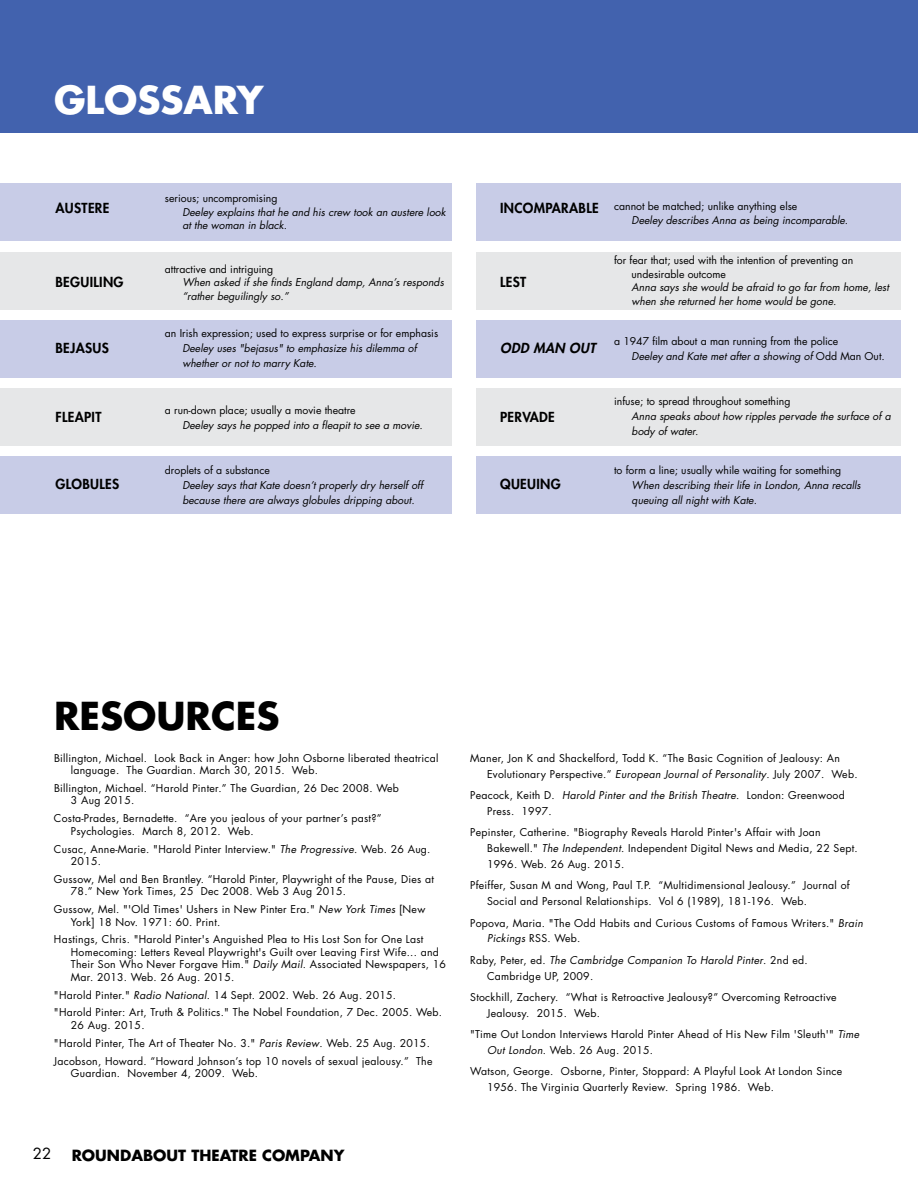
<style>
.page{position:relative;width:918px;height:1188px;background:#fff}
.page>*{position:absolute;margin:0;border:0;box-sizing:border-box;transform-origin:0 0}
.t1{font:700 37.5px "Futura Std";color:#000}
.t2{font:700 37.5px "Futura Std";color:#fff}
.t3{font:700 15px "Futura Std";color:#000}
.t4{font:15px "Futura Std";color:#000}
.t5{font:800 13.5px "Futura Std";letter-spacing:.025em;color:#000}
.t6{font:italic 800 13.5px "Futura Std";color:#000}
.t7{font:10.5px/15.9px "Futura Std";letter-spacing:.025em;color:#000}
.t8{font:italic 10.5px/15px "Futura Std";color:#000}
.t9{font:10.5px/13.5px "Futura Std";color:#000}
.s1{font-style:italic}
</style>
<div class="page">
<div style="left:0;top:0;width:918px;height:133px;background:#4262ae"></div>
<hr style="left:370px;top:0;width:54px;height:1px;background:#000">
<hr style="left:370px;top:1187px;width:54px;height:1px;background:#000">
<div style="left:0;top:184px;width:451px;height:57px;background:#c8cce7"></div>
<div style="left:476px;top:184px;width:425px;height:57px;background:#c8cce7"></div>
<div style="left:0;top:320px;width:451px;height:57px;background:#c8cce7"></div>
<div style="left:476px;top:320px;width:425px;height:57px;background:#c8cce7"></div>
<div style="left:0;top:456px;width:451px;height:58px;background:#c8cce7"></div>
<div style="left:476px;top:456px;width:425px;height:58px;background:#c8cce7"></div>
<div style="left:0;top:252px;width:451px;height:57px;background:#e6e7e8"></div>
<div style="left:476px;top:252px;width:425px;height:57px;background:#e6e7e8"></div>
<div style="left:0;top:388px;width:451px;height:58px;background:#e6e7e8"></div>
<div style="left:476px;top:388px;width:425px;height:58px;background:#e6e7e8"></div>
<h1 class="t2" style="left:54px;top:75px;width:211px">GLOSSARY</h1>
<p class="t5" style="left:55px;top:200px;width:55px">AUSTERE</p>
<p class="t5" style="left:55px;top:273px;width:70px">BEGUILING</p>
<p class="t5" style="left:55px;top:339px;width:55px">BEJASUS</p>
<p class="t5" style="left:55px;top:408px;width:48px">FLEAPIT</p>
<p class="t5" style="left:55px;top:476px;width:65px">GLOBULES</p>
<p class="t9" style="left:165px;top:192px;width:114px">serious; uncompromising</p>
<p class="t8" style="left:182px;top:205px;width:265px;line-height:13.5px">Deeley explains that he and his crew took an austere look at the woman in black.</p>
<p class="t9" style="left:165px;top:262px;width:110px">attractive and intriguing</p>
<p class="t8" style="left:182px;top:276px;width:263px;line-height:13.5px">When asked if she finds England damp, Anna’s responds “rather beguilingly so.”</p>
<p class="t9" style="left:165px;top:327px;width:275px">an Irish expression; used to express surprise or for emphasis</p>
<p class="t8" style="left:182px;top:341px;width:236px">Deeley uses "bejasus" to emphasize his dilemma of whether or not to marry Kate.</p>
<p class="t9" style="left:165px;top:404px;width:192px">a run-down place; usually a movie theatre</p>
<p class="t8" style="left:182px;top:418px;width:242px">Deeley says he popped into a fleapit to see a movie.</p>
<p class="t9" style="left:165px;top:464px;width:106px">droplets of a substance</p>
<p class="t8" style="left:182px;top:478px;width:242px">Deeley says that Kate doesn’t properly dry herself off because there are always globules dripping about.</p>
<p class="t5" style="left:500px;top:200px;width:100px">INCOMPARABLE</p>
<p class="t5" style="left:500px;top:273px;width:28px">LEST</p>
<p class="t6" style="left:500px;top:339px;width:100px">ODD MAN OUT</p>
<p class="t5" style="left:500px;top:408px;width:56px">PERVADE</p>
<p class="t5" style="left:500px;top:476px;width:62px">QUEUING</p>
<p class="t9" style="left:614px;top:200px;width:185px">cannot be matched; unlike anything else</p>
<p class="t8" style="left:632px;top:212px;width:218px">Deeley describes Anna as being incomparable.</p>
<p class="t9" style="left:632px;top:254px;width:223px;text-indent:-18px">for fear that; used with the intention of preventing an undesirable outcome</p>
<p class="t8" style="left:632px;top:281px;width:259px;line-height:13.5px">Anna says she would be afraid to go far from home, lest when she returned her home would be gone.</p>
<p class="t9" style="left:632px;top:334px;width:255px;line-height:15px;text-indent:-18px">a 1947 film about a man running from the police<br><span class="s1">Deeley and Kate met after a showing of</span> Odd Man Out<span class="s1">.</span></p>
<p class="t9" style="left:614px;top:395px;width:178px">infuse; to spread throughout something</p>
<p class="t8" style="left:632px;top:409px;width:261px">Anna speaks about how ripples pervade the surface of a body of water.</p>
<p class="t9" style="left:614px;top:464px;width:229px">to form a line; usually while waiting for something</p>
<p class="t8" style="left:632px;top:478px;width:231px">When describing their life in London, Anna recalls queuing all night with Kate.</p>
<h1 class="t1" style="left:54px;top:691px;width:227px">RESOURCES</h1>
<p class="t7" style="left:71px;top:752px;width:369px;line-height:12.5px;text-indent:-17px">Billington, Michael. Look Back in Anger: how John Osborne liberated theatrical language. The Guardian. March 30, 2015. Web.</p>
<p class="t7" style="left:71px;top:782px;width:330px;line-height:12.5px;text-indent:-17px">Billington, Michael. “Harold Pinter.” The Guardian, 26 Dec 2008. Web<br>3 Aug 2015.</p>
<p class="t7" style="left:71px;top:812px;width:312px;line-height:12.5px;text-indent:-17px">Costa-Prades, Bernadette. “Are you jealous of your partner’s past?”<br>Psychologies. March 8, 2012. Web.</p>
<p class="t7" style="left:71px;top:843px;width:361px;line-height:12.5px;text-indent:-17px">Cusac, Anne-Marie. "Harold Pinter Interview." <span class="s1">The Progressive</span>. Web. 26 Aug.<br>2015.</p>
<p class="t7" style="left:71px;top:873px;width:365px;line-height:12.5px;text-indent:-17px">Gussow, Mel and Ben Brantley. “Harold Pinter, Playwright of the Pause, Dies at<br>78.” New York Times, 25 Dec 2008. Web 3 Aug 2015.</p>
<p class="t7" style="left:71px;top:903px;width:356px;line-height:12.5px;text-indent:-17px">Gussow, Mel. "'Old Times' Ushers in New Pinter Era." <span class="s1">New York Times</span> [New<br>York] 18 Nov. 1971: 60. Print.</p>
<p class="t7" style="left:71px;top:933px;width:377px;line-height:12.5px;text-indent:-17px">Hastings, Chris. "Harold Pinter's Anguished Plea to His Lost Son for One Last Homecoming: Letters Reveal Playwright's Guilt over Leaving First Wife... and Their Son Who Never Forgave Him." <span class="s1">Daily Mail</span>. Associated Newspapers, 16<br>Mar. 2013. Web. 26 Aug. 2015.</p>
<p class="t7" style="left:54px;top:986px;width:390px;line-height:17.9px">"Harold Pinter." <span class="s1">Radio National</span>. 14 Sept. 2002. Web. 26 Aug. 2015.<br>"Harold Pinter: Art, Truth &amp; Politics." The Nobel Foundation, 7 Dec. 2005. Web.</p>
<p class="t7" style="left:54px;top:1016px;width:380px;line-height:17.9px;text-indent:17px">26 Aug. 2015.<br>"Harold Pinter, The Art of Theater No. 3." <span class="s1">Paris Review</span>. Web. 25 Aug. 2015.<br>Jacobson, Howard. “Howard Johnson’s top 10 novels of sexual jealousy.” The</p>
<p class="t7" style="left:71px;top:1065px;width:189px">Guardian. November 4, 2009. Web.</p>
<h2 class="t4" style="left:33px;top:1144px;width:20px">22</h2>
<h2 class="t3" style="left:72px;top:1145px;width:274px">ROUNDABOUT THEATRE COMPANY</h2>
<p class="t7" style="left:487px;top:750px;width:372px;text-indent:-17px">Maner, Jon K and Shackelford, Todd K. “The Basic Cognition of Jealousy: An<br>Evolutionary Perspective.” <span class="s1">European Journal of Personality</span>. July 2007. Web.</p>
<p class="t7" style="left:487px;top:787px;width:359px;text-indent:-17px">Peacock, Keith D. <span class="s1">Harold Pinter and the British Theatre</span>. London: Greenwood<br>Press. 1997.</p>
<p class="t7" style="left:487px;top:824px;width:372px;text-indent:-17px">Pepinster, Catherine. "Biography Reveals Harold Pinter's Affair with Joan<br>Bakewell." <span class="s1">The Independent</span>. Independent Digital News and Media, 22 Sept.<br>1996. Web. 26 Aug. 2015.</p>
<p class="t7" style="left:487px;top:878px;width:364px;text-indent:-17px">Pfeiffer, Susan M and Wong, Paul T.P. “Multidimensional Jealousy.” Journal of<br>Social and Personal Relationships. Vol 6 (1989), 181-196. Web.</p>
<p class="t7" style="left:487px;top:915px;width:377px;text-indent:-17px">Popova, Maria. "The Odd Habits and Curious Customs of Famous Writers." <span class="s1">Brain<br>Pickings</span> RSS. Web.</p>
<p class="t7" style="left:487px;top:952px;width:322px;text-indent:-17px">Raby, Peter, ed. <span class="s1">The Cambridge Companion To Harold Pinter</span>. 2nd ed.<br>Cambridge UP, 2009.</p>
<p class="t7" style="left:487px;top:989px;width:351px;text-indent:-17px">Stockhill, Zachery. “What is Retroactive Jealousy?” Overcoming Retroactive<br>Jealousy. 2015. Web.</p>
<p class="t7" style="left:487px;top:1027px;width:374px;text-indent:-17px">"Time Out London Interviews Harold Pinter Ahead of His New Film 'Sleuth'" <span class="s1">Time<br>Out London</span>. Web. 26 Aug. 2015.</p>
<p class="t7" style="left:487px;top:1064px;width:357px;text-indent:-17px">Watson, George. Osborne, Pinter, Stoppard: A Playful Look At London Since<br>1956. The Virginia Quarterly Review. Spring 1986. Web.</p>
</div>
